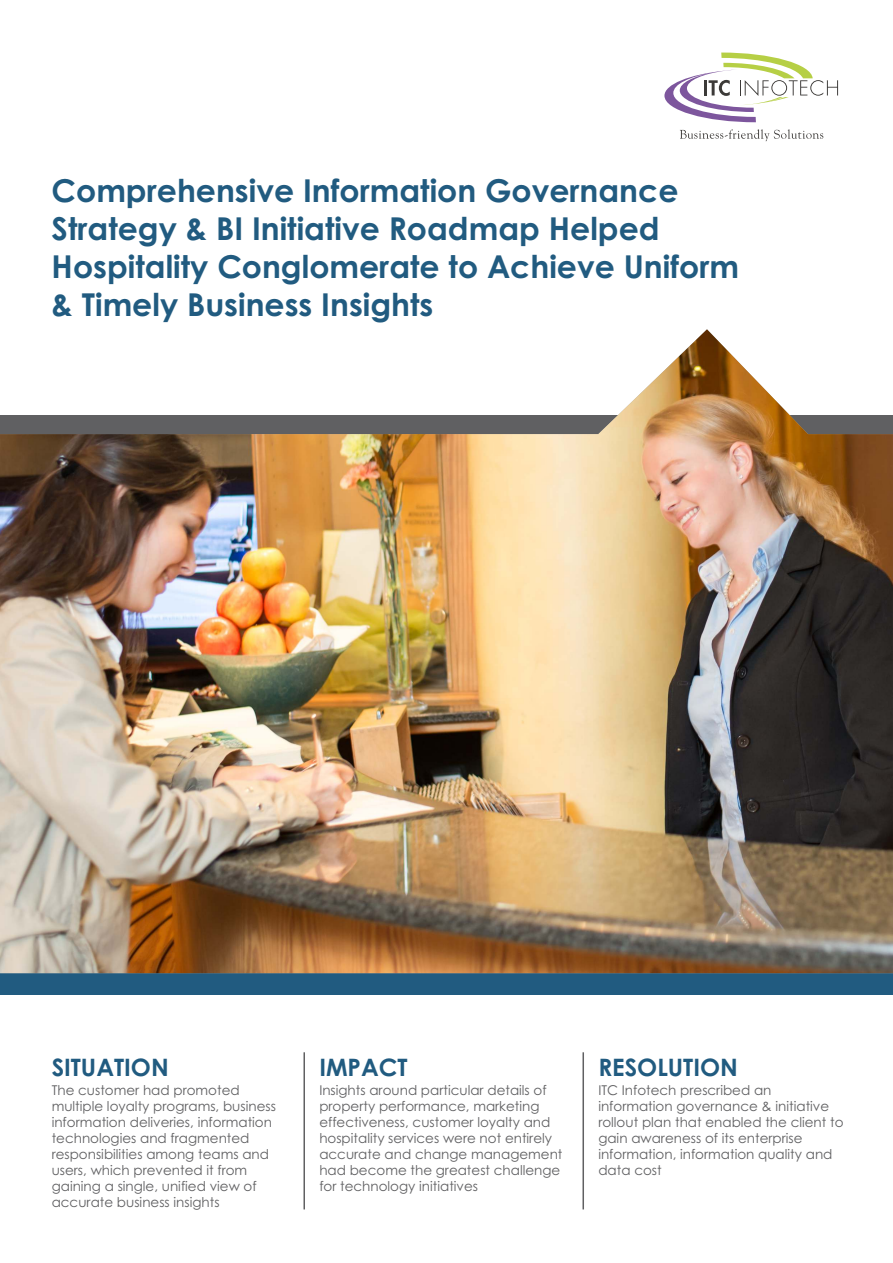
<style>
.page{position:relative;width:893px;height:1263px;background:#fff}
.page>*{position:absolute;margin:0;border:0;box-sizing:border-box;transform-origin:0 0}
.t1{font:700 31.5px/38.2px "Century Gothic";color:#215b80}
.t2{font:700 24px "Century Gothic";color:#215b80}
.t3{font:13.5px/16px "Century Gothic";color:#606062}
</style>
<div class="page">
<div style="left:0;top:966px;width:893px;height:29px;background:#215b80"></div>
<hr style="left:303px;top:1052px;width:2px;height:157px;background:#606062">
<hr style="left:582px;top:1052px;width:2px;height:157px;background:#606062">
<img style="left:0;top:329px;width:893px;height:644px">
<svg style="left:680px;top:129px;width:143px;height:12px"></svg>
<svg style="left:664px;top:53px;width:174px;height:69px"></svg>
<h1 class="t1" style="left:52px;top:174px;width:689px">Comprehensive Information Governance Strategy &amp; BI Initiative Roadmap Helped Hospitality Conglomerate to Achieve Uniform &amp; Timely Business Insights</h1>
<h2 class="t2" style="left:52px;top:1058px;width:119px">SITUATION</h2>
<p class="t3" style="left:52px;top:1083px;width:226px">The customer had promoted multiple loyalty programs, business information deliveries, information technologies and fragmented responsibilities among teams and users, which prevented it from gaining a single, unified view of accurate business insights</p>
<h2 class="t2" style="left:319px;top:1058px;width:90px">IMPACT</h2>
<p class="t3" style="left:319px;top:1083px;width:245px">Insights around particular details of property performance, marketing effectiveness, customer loyalty and hospitality services were not entirely accurate and change management had become the greatest challenge for technology initiatives</p>
<h2 class="t2" style="left:598px;top:1058px;width:141px">RESOLUTION</h2>
<p class="t3" style="left:598px;top:1083px;width:247px">ITC Infotech prescribed an information governance &amp; initiative rollout plan that enabled the client to gain awareness of its enterprise information, information quality and data cost</p>
</div>
